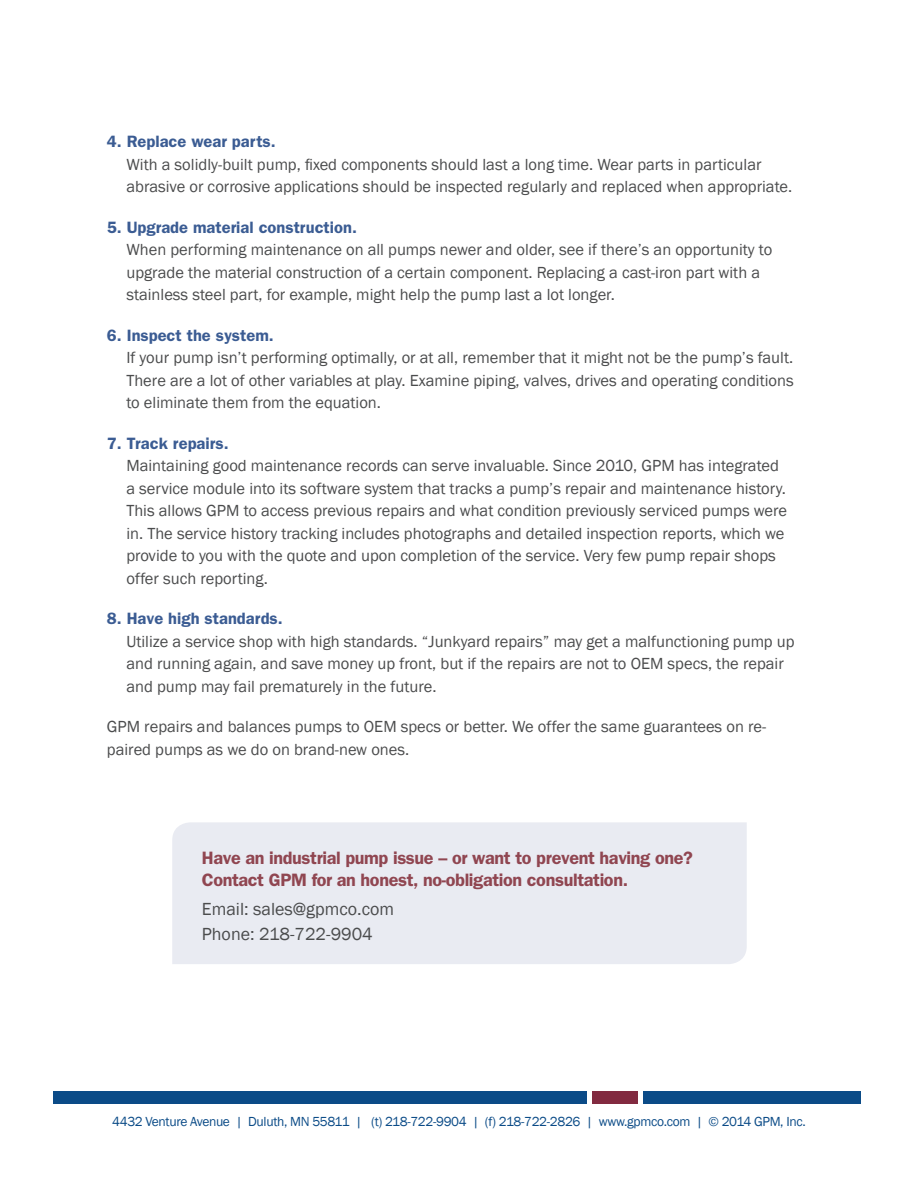
<style>
.page{position:relative;width:918px;height:1188px;background:#fff}
.page>*{position:absolute;margin:0;border:0;box-sizing:border-box;transform-origin:0 0}
.t1{font:600 18px/22.5px "Franklin Gothic";letter-spacing:-.02em;color:#904651}
.t2{font:18px "Franklin Gothic";color:#4b4c4d}
.t3{font:16.5px/22.5px "Franklin Gothic";color:#4b4c4d}
.t4{font:13.5px "Franklin Gothic";letter-spacing:-.025em;color:#0b4b87}
.s1{font-weight:600;color:#3b5c93}
</style>
<div class="page">
<div style="left:53px;top:1092px;width:534px;height:12px;background:#0b4b87"></div>
<div style="left:643px;top:1092px;width:218px;height:12px;background:#0b4b87"></div>
<div style="left:592px;top:1092px;width:46px;height:12px;background:#822a40"></div>
<div style="left:172px;top:822px;width:575px;height:142px;background:#e9ebf2"></div>
<p class="t3" style="left:126px;top:131px;width:667px;text-indent:-20px"><span class="s1">4. Replace wear parts.<br></span>With a solidly-built pump, fixed components should last a long time. Wear parts in particular abrasive or corrosive applications should be inspected regularly and replaced when appropriate.</p>
<p class="t3" style="left:126px;top:216px;width:647px;text-indent:-20px"><span class="s1">5. Upgrade material construction.<br></span>When performing maintenance on all pumps newer and older, see if there’s an opportunity to upgrade the material construction of a certain component. Replacing a cast-iron part with a stainless steel part, for example, might help the pump last a lot longer.</p>
<p class="t3" style="left:126px;top:324px;width:669px;text-indent:-20px"><span class="s1">6. Inspect the system.<br></span>If your pump isn’t performing optimally, or at all, remember that it might not be the pump’s fault.<br>There are a lot of other variables at play. Examine piping, valves, drives and operating conditions to eliminate them from the equation.</p>
<p class="t3" style="left:126px;top:432px;width:662px;text-indent:-20px"><span class="s1">7. Track repairs.<br></span>Maintaining good maintenance records can serve invaluable. Since 2010, GPM has integrated a service module into its software system that tracks a pump’s repair and maintenance history.<br>This allows GPM to access previous repairs and what condition previously serviced pumps were in. The service history tracking includes photographs and detailed inspection reports, which we provide to you with the quote and upon completion of the service. Very few pump repair shops offer such reporting.</p>
<p class="t3" style="left:126px;top:608px;width:670px;text-indent:-20px"><span class="s1">8. Have high standards.<br></span>Utilize a service shop with high standards. “Junkyard repairs” may get a malfunctioning pump up and running again, and save money up front, but if the repairs are not to OEM specs, the repair and pump may fail prematurely in the future.</p>
<p class="t3" style="left:107px;top:716px;width:661px">GPM repairs and balances pumps to OEM specs or better. We offer the same guarantees on re&shy;paired pumps as we do on brand-new ones.</p>
<p class="t1" style="left:202px;top:846px;width:493px">Have an industrial pump issue – or want to prevent having one?<br>Contact GPM for an honest, no-obligation consultation.</p>
<p class="t2" style="left:202px;top:898px;width:194px">Email: sales@gpmco.com</p>
<p class="t2" style="left:202px;top:923px;width:172px">Phone: 218-722-9904</p>
<p class="t4" style="left:112px;top:1113px;width:695px">4432 Venture Avenue | Duluth, MN 55811 | (t) 218-722-9904 | (f) 218-722-2826 | www.gpmco.com | © 2014 GPM, Inc.</p>
</div>
